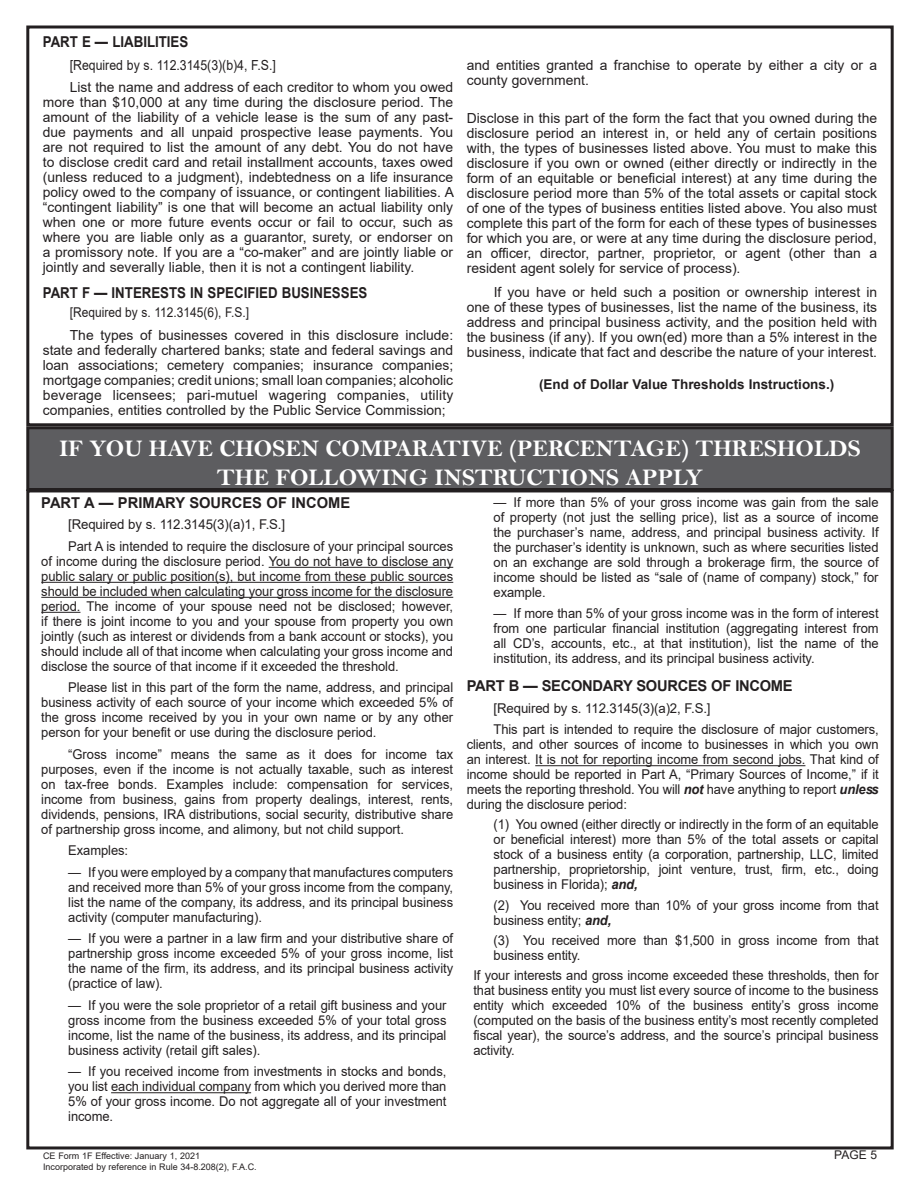
<style>
.page{position:relative;width:918px;height:1188px;background:#fff}
.page>*{position:absolute;margin:0;border:0;box-sizing:border-box;transform-origin:0 0}
.t1{font:24px "Bell MT Bold";color:#fff}
.Instruction_text{font:700 15px "Arial";color:#231f20;scale:.89 1}
.Instruction_text-2{font:700 15px "Arial";letter-spacing:-.02em;color:#231f20}
.Instruction_text-3{font:700 15px "Arial";color:#231f20}
.Instruction_text-4{font:13.8px/15px "Arial";color:#231f20;text-align:justify}
.Instruction_text-5{font:13.8px "Arial";color:#231f20;scale:.89 1}
.Instruction_text-6{font:13.5px/15px "Arial";letter-spacing:-.01em;color:#231f20;text-align:justify;scale:.96 1}
.Example_text{font:13.5px/15px "Arial";letter-spacing:-.005em;color:#231f20;text-align:justify;scale:.96 1}
.Instruction_text-7{font:13.5px "Arial";letter-spacing:-.01em;color:#231f20}
.t2{font:700 13.5px "Arial";color:#231f20}
.Instruction_text-8{font:13.5px "Arial";letter-spacing:-.01em;color:#231f20;scale:.89 1}
.t3{font:12px "Arial";color:#231f20}
.t4{font:9px "Arial";color:#231f20}
.s1{font-weight:700;font-style:italic}
</style>
<div class="page">
<div style="left:26px;top:26px;width:868px;height:400px;border:3px solid #231f20"></div>
<hr style="left:269px;top:567px;width:184px;height:1px;background:#231f20">
<hr style="left:41px;top:582px;width:412px;height:1px;background:#231f20">
<hr style="left:41px;top:597px;width:412px;height:1px;background:#231f20">
<hr style="left:41px;top:612px;width:39px;height:1px;background:#231f20">
<hr style="left:111px;top:1092px;width:140px;height:1px;background:#231f20">
<hr style="left:535px;top:765px;width:270px;height:1px;background:#231f20">
<div style="left:28px;top:428px;width:864px;height:62px;background:#5d5d60"></div>
<div style="left:26px;top:426px;width:868px;height:65px;border:3px solid #231f20"></div>
<div style="left:26px;top:489px;width:868px;height:660px;border:3px solid #231f20"></div>
<p class="Instruction_text" style="left:43px;top:31px;width:165px">PART E — LIABILITIES</p>
<p class="Instruction_text-5" style="left:70px;top:55px;width:233px">[Required by s. 112.3145(3)(b)4, F.S.]</p>
<p class="Instruction_text-4" style="left:43px;top:80px;width:413px;text-indent:27px">List the name and address of each creditor to whom you owed more than $10,000 at any time during the disclosure period. The amount of the liability of a vehicle lease is the sum of any past&shy;due payments and all unpaid prospective lease payments. You are not required to list the amount of any debt. You do not have to disclose credit card and retail installment accounts, taxes owed (unless reduced to a judgment), indebtedness on a life insurance policy owed to the company of issuance, or contingent liabilities. A “contingent liability” is one that will become an actual liability only when one or more future events occur or fail to occur, such as where you are liable only as a guarantor, surety, or endorser on a promissory note. If you are a “co-maker” and are jointly liable or jointly and severally liable, then it is not a contingent liability.</p>
<p class="Instruction_text" style="left:43px;top:282px;width:366px">PART F — INTERESTS IN SPECIFIED BUSINESSES</p>
<p class="Instruction_text-8" style="left:70px;top:303px;width:203px">[Required by s. 112.3145(6), F.S.]</p>
<p class="Instruction_text-4" style="left:43px;top:328px;width:412px;text-indent:27px">The types of businesses covered in this disclosure include: state and federally chartered banks; state and federal savings and loan associations; cemetery companies; insurance companies; mortgage companies; credit unions; small loan companies; alcoholic beverage licensees; pari-mutuel wagering companies, utility companies, entities controlled by the Public Service Commission;</p>
<p class="Instruction_text-4" style="left:467px;top:57px;width:412px">and entities granted a franchise to operate by either a city or a county government.</p>
<p class="Instruction_text-4" style="left:467px;top:111px;width:412px">Disclose in this part of the form the fact that you owned during the disclosure period an interest in, or held any of certain positions with, the types of businesses listed above. You must to make this disclosure if you own or owned (either directly or indirectly in the form of an equitable or beneficial interest) at any time during the disclosure period more than 5% of the total assets or capital stock of one of the types of business entities listed above. You also must complete this part of the form for each of these types of businesses for which you are, or were at any time during the disclosure period, an officer, director, partner, proprietor, or agent (other than a resident agent solely for service of process).</p>
<p class="Instruction_text-4" style="left:467px;top:284px;width:412px;text-indent:27px">If you have or held such a position or ownership interest in one of these types of businesses, list the name of the business, its address and principal business activity, and the position held with the business (if any). If you own(ed) more than a 5% interest in the business, indicate that fact and describe the nature of your interest.</p>
<p class="t2" style="left:539px;top:374px;width:297px">(End of Dollar Value Thresholds Instructions.)</p>
<p class="t1" style="left:59px;top:434px;width:803px">IF YOU HAVE CHOSEN COMPARATIVE (PERCENTAGE) THRESHOLDS</p>
<p class="t1" style="left:217px;top:463px;width:488px">THE FOLLOWING INSTRUCTIONS APPLY</p>
<p class="Instruction_text-3" style="left:41px;top:492px;width:311px">PART A — PRIMARY SOURCES OF INCOME</p>
<p class="Instruction_text-7" style="left:68px;top:515px;width:218px">[Required by s. 112.3145(3)(a)1, F.S.]</p>
<p class="Instruction_text-6" style="left:41px;top:539px;width:431px;text-indent:27px">Part A is intended to require the disclosure of your principal sources of income during the disclosure period. You do not have to disclose any public salary or public position(s), but income from these public sources should be included when calculating your gross income for the disclosure period. The income of your spouse need not be disclosed; however, if there is joint income to you and your spouse from property you own jointly (such as interest or dividends from a bank account or stocks), you should include all of that income when calculating your gross income and disclose the source of that income if it exceeded the threshold.</p>
<p class="Instruction_text-6" style="left:41px;top:680px;width:431px;text-indent:27px">Please list in this part of the form the name, address, and principal business activity of each source of your income which exceeded 5% of the gross income received by you in your own name or by any other person for your benefit or use during the disclosure period.</p>
<p class="Instruction_text-6" style="left:41px;top:747px;width:431px;text-indent:27px">“Gross income” means the same as it does for income tax purposes, even if the income is not actually taxable, such as interest on tax-free bonds. Examples include: compensation for services, income from business, gains from property dealings, interest, rents, dividends, pensions, IRA distributions, social security, distributive share of partnership gross income, and alimony, but not child support.</p>
<p class="Instruction_text-6" style="left:68px;top:843px;width:64px">Examples:</p>
<p class="Example_text" style="left:68px;top:865px;width:403px">— If you were employed by a company that manufactures computers and received more than 5% of your gross income from the company, list the name of the company, its address, and its principal business activity (computer manufacturing).</p>
<p class="Example_text" style="left:68px;top:931px;width:403px">— If you were a partner in a law firm and your distributive share of partnership gross income exceeded 5% of your gross income, list the name of the firm, its address, and its principal business activity (practice of law).</p>
<p class="Example_text" style="left:68px;top:998px;width:396px">— If you were the sole proprietor of a retail gift business and your gross income from the business exceeded 5% of your total gross income, list the name of the business, its address, and its principal business activity (retail gift sales).</p>
<p class="Example_text" style="left:68px;top:1064px;width:396px">— If you received income from investments in stocks and bonds, you list each individual company from which you derived more than 5% of your gross income. Do not aggregate all of your investment income.</p>
<p class="Example_text" style="left:494px;top:494px;width:403px">— If more than 5% of your gross income was gain from the sale of property (not just the selling price), list as a source of income the purchaser’s name, address, and principal business activity. If the purchaser’s identity is unknown, such as where securities listed on an exchange are sold through a brokerage firm, the source of income should be listed as “sale of (name of company) stock,” for example.</p>
<p class="Example_text" style="left:494px;top:606px;width:403px">— If more than 5% of your gross income was in the form of interest from one particular financial institution (aggregating interest from all CD’s, accounts, etc., at that institution), list the name of the institution, its address, and its principal business activity.</p>
<p class="Instruction_text-2" style="left:467px;top:675px;width:327px">PART B — SECONDARY SOURCES OF INCOME</p>
<p class="Instruction_text-7" style="left:494px;top:699px;width:218px">[Required by s. 112.3145(3)(a)2, F.S.]</p>
<p class="Instruction_text-6" style="left:467px;top:722px;width:431px;text-indent:27px">This part is intended to require the disclosure of major customers, clients, and other sources of income to businesses in which you own an interest. It is not for reporting income from second jobs. That kind of income should be reported in Part A, “Primary Sources of Income,” if it meets the reporting threshold. You will <span class="s1">not</span> have anything to report <span class="s1">unless </span>during the disclosure period:</p>
<p class="Instruction_text-6" style="left:494px;top:817px;width:403px">(1) You owned (either directly or indirectly in the form of an equitable or beneficial interest) more than 5% of the total assets or capital stock of a business entity (a corporation, partnership, LLC, limited partnership, proprietorship, joint venture, trust, firm, etc., doing business in Florida); <span class="s1">and,</span></p>
<p class="Instruction_text-6" style="left:494px;top:897px;width:403px">(2) You received more than 10% of your gross income from that business entity; <span class="s1">and,</span></p>
<p class="Instruction_text-6" style="left:494px;top:933px;width:403px">(3) You received more than $1,500 in gross income from that business entity.</p>
<p class="Instruction_text-6" style="left:473px;top:968px;width:424px">If your interests and gross income exceeded these thresholds, then for that business entity you must list every source of income to the business entity which exceeded 10% of the business entity’s gross income (computed on the basis of the business entity’s most recently completed fiscal year), the source’s address, and the source’s principal business activity.</p>
<p class="t4" style="left:43px;top:1150px;width:158px">CE Form 1F Effective: January 1, 2021</p>
<p class="t3" style="left:834px;top:1147px;width:44px">PAGE 5</p>
<p class="t4" style="left:43px;top:1161px;width:215px">Incorporated by reference in Rule 34-8.208(2), F.A.C.</p>
</div>
